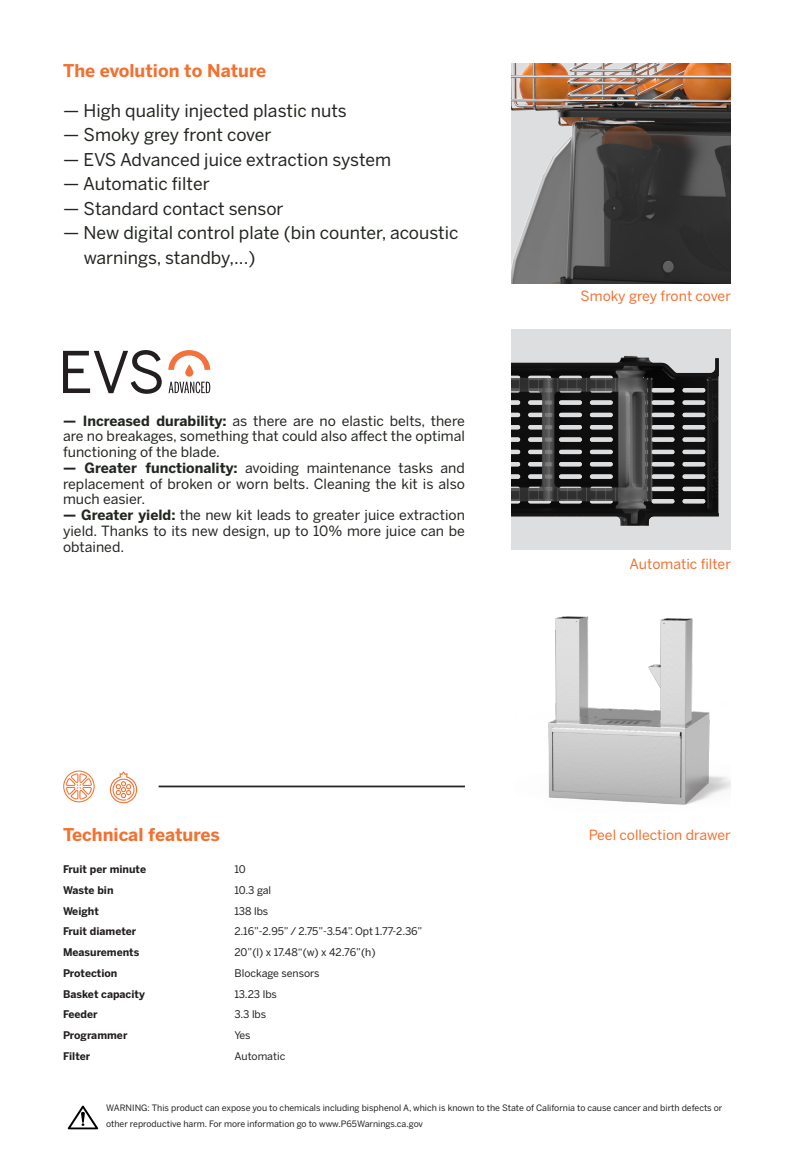
<style>
.page{position:relative;width:794px;height:1166px;background:#fff}
.page>*{position:absolute;margin:0;border:0;box-sizing:border-box;transform-origin:0 0}
.t1{font:17.5px/24.5px "Benton Sans";color:#222620}
.t2{font:700 17.5px "Benton Sans";color:#f37130}
.t3{font:14px/15.8px "Benton Sans";color:#222620;text-align:justify}
.t4{font:14px "Benton Sans";color:#f37130}
.t5{font:10.5px "Benton Sans";letter-spacing:-.01em;color:#231f20}
.t6{font:700 10.5px "Benton Sans";color:#231f20}
.t7{font:8.75px/15.8px "Benton Sans";color:#231f20}
.s1{font-weight:700}
</style>
<div class="page">
<img style="left:511px;top:63px;width:220px;height:220px">
<svg style="left:63px;top:770px;width:32px;height:32px"></svg>
<hr style="left:159px;top:785px;width:306px;height:2px;background:#222620">
<svg style="left:110px;top:771px;width:27px;height:32px"></svg>
<img style="left:511px;top:329px;width:219px;height:220px">
<svg style="left:168px;top:350px;width:42px;height:20px"></svg>
<svg style="left:185px;top:364px;width:8px;height:13px"></svg>
<svg style="left:63px;top:350px;width:99px;height:44px"></svg>
<svg style="left:169px;top:382px;width:41px;height:11px"></svg>
<img style="left:68px;top:1105px;width:30px;height:24px">
<img style="left:548px;top:616px;width:182px;height:189px">
<p class="t2" style="left:63px;top:60px;width:205px">The evolution to Nature</p>
<p class="t1" style="left:63px;top:98px;width:285px">— High quality injected plastic nuts</p>
<p class="t1" style="left:63px;top:122px;width:210px">— Smoky grey front cover</p>
<p class="t1" style="left:63px;top:147px;width:329px">— EVS Advanced juice extraction system</p>
<p class="t1" style="left:63px;top:171px;width:148px">— Automatic filter</p>
<p class="t1" style="left:63px;top:196px;width:222px">— Standard contact sensor</p>
<p class="t1" style="left:84px;top:220px;width:376px;text-indent:-20px">— New digital control plate (bin counter, acoustic warnings, standby,...)</p>
<p class="t3" style="left:63px;top:412px;width:403px"><span class="s1">— Increased durability:</span> as there are no elastic belts, there are no breakages, something that could also affect the optimal functioning of the blade.</p>
<p class="t3" style="left:63px;top:460px;width:403px"><span class="s1">— Greater functionality:</span> avoiding maintenance tasks and replacement of broken or worn belts. Cleaning the kit is also much easier.</p>
<p class="t3" style="left:63px;top:507px;width:403px"><span class="s1">— Greater yield:</span> the new kit leads to greater juice extraction yield. Thanks to its new design, up to 10% more juice can be obtained.</p>
<p class="t2" style="left:63px;top:824px;width:158px">Technical features</p>
<p class="t6" style="left:63px;top:863px;width:85px">Fruit per minute</p>
<p class="t6" style="left:63px;top:884px;width:52px">Waste bin</p>
<p class="t6" style="left:63px;top:904px;width:37px">Weight</p>
<p class="t6" style="left:63px;top:925px;width:75px">Fruit diameter</p>
<p class="t6" style="left:63px;top:946px;width:78px">Measurements</p>
<p class="t6" style="left:63px;top:967px;width:56px">Protection</p>
<p class="t6" style="left:63px;top:987px;width:83px">Basket capacity</p>
<p class="t6" style="left:63px;top:1008px;width:36px">Feeder</p>
<p class="t6" style="left:63px;top:1029px;width:66px">Programmer</p>
<p class="t6" style="left:63px;top:1049px;width:29px">Filter</p>
<p class="t5" style="left:234px;top:863px;width:13px">10</p>
<p class="t5" style="left:234px;top:884px;width:38px">10.3 gal</p>
<p class="t5" style="left:234px;top:905px;width:35px">138 lbs</p>
<p class="t5" style="left:234px;top:925px;width:189px">2.16”-2.95” / 2.75”-3.54”. Opt 1.77-2.36”</p>
<p class="t5" style="left:234px;top:946px;width:143px">20”(l) x 17.48“(w) x 42.76”(h)</p>
<p class="t5" style="left:234px;top:967px;width:87px">Blockage sensors</p>
<p class="t5" style="left:234px;top:987px;width:44px">13.23 lbs</p>
<p class="t5" style="left:234px;top:1008px;width:33px">3.3 lbs</p>
<p class="t5" style="left:234px;top:1029px;width:18px">Yes</p>
<p class="t5" style="left:234px;top:1049px;width:52px">Automatic</p>
<p class="t4" style="left:580px;top:288px;width:152px">Smoky grey front cover</p>
<p class="t4" style="left:629px;top:556px;width:103px">Automatic filter</p>
<p class="t4" style="left:589px;top:826px;width:143px">Peel collection drawer</p>
<p class="t7" style="left:106px;top:1100px;width:618px">WARNING: This product can expose you to chemicals including bisphenol A, which is known to the State of California to cause cancer and birth defects or other reproductive harm. For more information go to www.P65Warnings.ca.gov</p>
</div>
